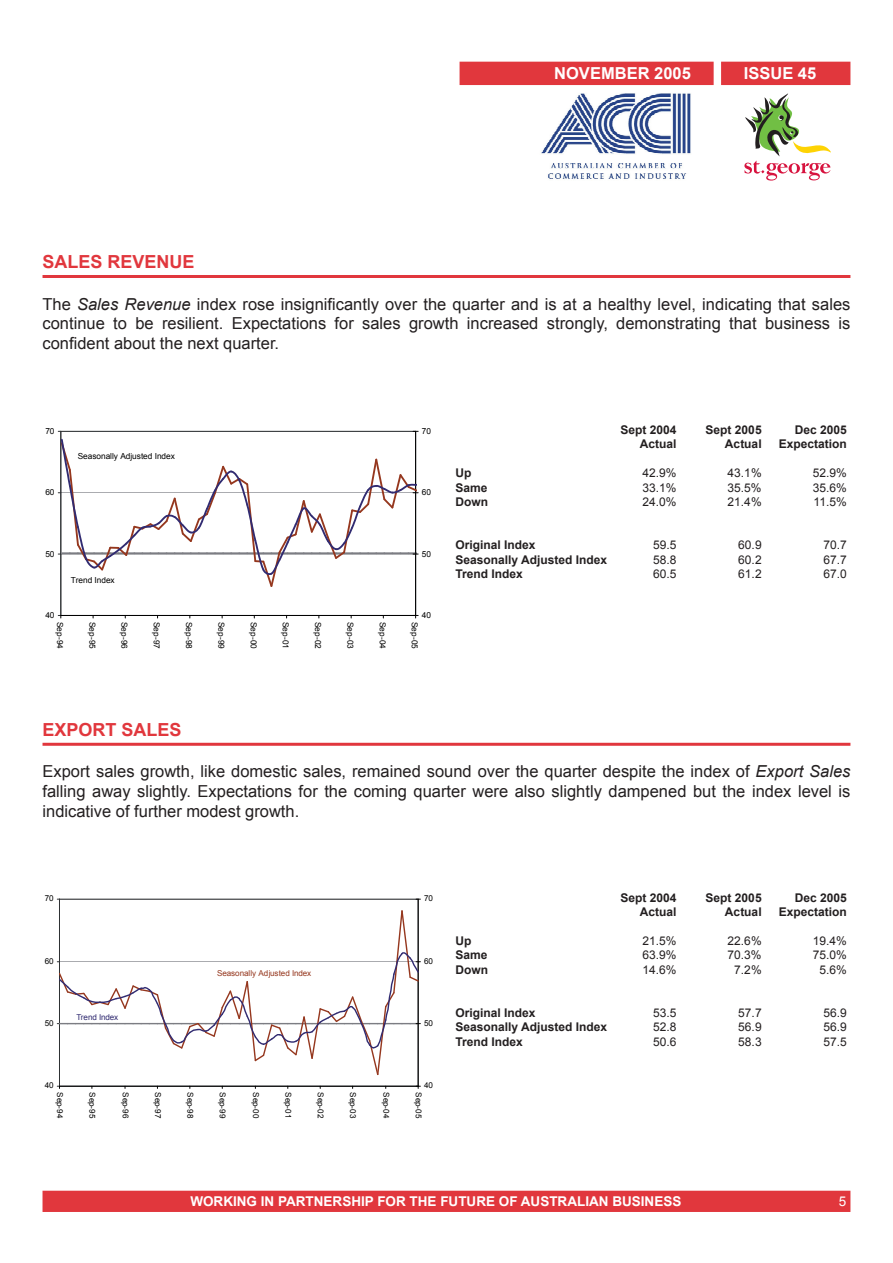
<style>
.page{position:relative;width:893px;height:1263px;background:#fff}
.page>*{position:absolute;margin:0;border:0;box-sizing:border-box;transform-origin:0 0}
.t1{font:700 18px "Arial";color:#e1373d}
.t2{font:16.5px/19.8px "Arial";color:#231f20;text-align:justify}
.t3{font:700 16.5px "Arial";color:#fff}
.t4{font:700 13.5px "Arial";color:#fff}
.t5{font:700 12px "Arial";color:#231f20}
.t6{font:12px "Arial";color:#231f20}
.t7{font:8.25px "Arial";letter-spacing:-.005em;color:#000}
.t8{font:8.1px "Arial";color:#000}
.t9{font:8.1px "Arial";letter-spacing:-.01em;color:#95371e}
.t10{font:8.1px "Arial";letter-spacing:-.03em;color:#312b71}
.s1{font-style:italic}
</style>
<div class="page">
<div style="left:43px;top:1191px;width:807px;height:20px;background:#e1373d"></div>
<div style="left:43px;top:1191px;width:807px;height:21px;border:2px solid #e1373d"></div>
<div style="left:722px;top:62px;width:128px;height:22px;background:#e1373d"></div>
<div style="left:721px;top:62px;width:129px;height:23px;border:2px solid #e1373d"></div>
<div style="left:460px;top:62px;width:253px;height:22px;background:#e1373d"></div>
<div style="left:460px;top:62px;width:254px;height:23px;border:2px solid #e1373d"></div>
<img style="left:541px;top:93px;width:150px;height:86px">
<svg style="left:744px;top:94px;width:87px;height:87px"></svg>
<hr style="left:43px;top:275px;width:807px;height:3px;background:#e1373d">
<hr style="left:43px;top:743px;width:807px;height:3px;background:#e1373d">
<hr style="left:61px;top:431px;width:355px;height:1px;background:#2e3133">
<hr style="left:61px;top:431px;width:1px;height:184px;background:#2e3133">
<hr style="left:61px;top:615px;width:355px;height:1px;background:#000">
<hr style="left:415px;top:431px;width:1px;height:184px;background:#000">
<svg style="left:58px;top:439px;width:360px;height:149px"></svg>
<hr style="left:59px;top:899px;width:359px;height:1px;background:#2e3133">
<hr style="left:59px;top:899px;width:1px;height:187px;background:#2e3133">
<hr style="left:59px;top:1086px;width:359px;height:1px;background:#000">
<hr style="left:418px;top:899px;width:1px;height:187px;background:#000">
<svg style="left:57px;top:909px;width:363px;height:167px"></svg>
<p class="t1" style="left:43px;top:250px;width:154px">SALES REVENUE</p>
<p class="t3" style="left:554px;top:63px;width:138px">NOVEMBER 2005</p>
<p class="t3" style="left:744px;top:63px;width:74px">ISSUE 45</p>
<p class="t2" style="left:43px;top:294px;width:809px">The <span class="s1">Sales Revenue</span> index rose insignificantly over the quarter and is at a healthy level, indicating that sales continue to be resilient. Expectations for sales growth increased strongly, demonstrating that business is confident about the next quarter.</p>
<p class="t7" style="left:45px;top:425px;width:11px">70</p>
<p class="t7" style="left:422px;top:425px;width:11px">70</p>
<p class="t7" style="left:78px;top:451px;width:99px">Seasonally Adjusted Index</p>
<p class="t7" style="left:45px;top:487px;width:11px">60</p>
<p class="t7" style="left:422px;top:487px;width:11px">60</p>
<p class="t7" style="left:45px;top:548px;width:11px">50</p>
<p class="t7" style="left:422px;top:548px;width:11px">50</p>
<p class="t7" style="left:71px;top:575px;width:46px">Trend Index</p>
<p class="t7" style="left:45px;top:610px;width:11px">40</p>
<p class="t7" style="left:422px;top:610px;width:11px">40</p>
<p class="t7" style="left:65px;top:622px;width:28px;rotate:90deg">Sep-94</p>
<p class="t7" style="left:98px;top:622px;width:28px;rotate:90deg">Sep-95</p>
<p class="t7" style="left:130px;top:622px;width:28px;rotate:90deg">Sep-96</p>
<p class="t7" style="left:162px;top:622px;width:28px;rotate:90deg">Sep-97</p>
<p class="t7" style="left:195px;top:622px;width:28px;rotate:90deg">Sep-98</p>
<p class="t7" style="left:227px;top:622px;width:28px;rotate:90deg">Sep-99</p>
<p class="t7" style="left:259px;top:622px;width:28px;rotate:90deg">Sep-00</p>
<p class="t7" style="left:291px;top:622px;width:24px;rotate:90deg">Sep-0</p>
<p class="t7" style="left:324px;top:622px;width:24px;rotate:90deg">Sep-0</p>
<p class="t7" style="left:356px;top:622px;width:28px;rotate:90deg">Sep-03</p>
<p class="t7" style="left:388px;top:622px;width:28px;rotate:90deg">Sep-04</p>
<p class="t7" style="left:420px;top:622px;width:28px;rotate:90deg">Sep-05</p>
<p class="t5" style="left:621px;top:422px;width:58px">Sept 2004</p>
<p class="t5" style="left:706px;top:422px;width:58px">Sept 2005</p>
<p class="t5" style="left:795px;top:422px;width:54px">Dec 2005</p>
<p class="t5" style="left:640px;top:436px;width:38px">Actual</p>
<p class="t5" style="left:725px;top:436px;width:38px">Actual</p>
<p class="t5" style="left:779px;top:436px;width:70px">Expectation</p>
<p class="t5" style="left:455px;top:465px;width:17px">Up</p>
<p class="t6" style="left:643px;top:465px;width:36px">42.9%</p>
<p class="t6" style="left:728px;top:465px;width:36px">43.1 %</p>
<p class="t6" style="left:813px;top:465px;width:36px">52.9%</p>
<p class="t5" style="left:455px;top:479px;width:34px">Same</p>
<p class="t6" style="left:643px;top:479px;width:36px">33.1 %</p>
<p class="t6" style="left:728px;top:479px;width:36px">35.5%</p>
<p class="t6" style="left:813px;top:479px;width:36px">35.6%</p>
<p class="t5" style="left:455px;top:494px;width:34px">Down</p>
<p class="t6" style="left:643px;top:494px;width:56px">24.0% 21</p>
<p class="t6" style="left:741px;top:494px;width:43px">.4% 11</p>
<p class="t6" style="left:826px;top:494px;width:22px">.5%</p>
<p class="t5" style="left:455px;top:537px;width:82px">Original Index</p>
<p class="t6" style="left:653px;top:537px;width:25px">59.5</p>
<p class="t6" style="left:738px;top:537px;width:25px">60.9</p>
<p class="t6" style="left:823px;top:537px;width:25px">70.7</p>
<p class="t5" style="left:455px;top:551px;width:153px">Seasonally Adjusted Index</p>
<p class="t6" style="left:653px;top:551px;width:25px">58.8</p>
<p class="t6" style="left:738px;top:551px;width:21px">60.2</p>
<p class="t6" style="left:823px;top:551px;width:25px">67.7</p>
<p class="t5" style="left:455px;top:566px;width:69px">Trend Index</p>
<p class="t6" style="left:653px;top:566px;width:25px">60.5</p>
<p class="t6" style="left:738px;top:566px;width:21px">61 .2</p>
<p class="t6" style="left:823px;top:566px;width:25px">67.0</p>
<p class="t1" style="left:43px;top:718px;width:141px">EXPORT SALES</p>
<p class="t2" style="left:43px;top:762px;width:809px">Export sales growth, like domestic sales, remained sound over the quarter despite the index of <span class="s1">Export Sales </span>falling away slightly. Expectations for the coming quarter were also slightly dampened but the index level is indicative of further modest growth.</p>
<p class="t8" style="left:45px;top:893px;width:10px">70</p>
<p class="t8" style="left:424px;top:893px;width:10px">70</p>
<p class="t8" style="left:45px;top:956px;width:10px">60</p>
<p class="t8" style="left:424px;top:956px;width:10px">60</p>
<p class="t9" style="left:217px;top:968px;width:96px">Seasonally Adjusted Index</p>
<p class="t8" style="left:45px;top:1017px;width:10px">50</p>
<p class="t10" style="left:76px;top:1012px;width:43px">Trend Index</p>
<p class="t8" style="left:424px;top:1017px;width:10px">50</p>
<p class="t8" style="left:45px;top:1080px;width:10px">40</p>
<p class="t8" style="left:424px;top:1080px;width:10px">40</p>
<p class="t8" style="left:65px;top:1092px;width:28px;rotate:90deg">Sep-94</p>
<p class="t8" style="left:98px;top:1092px;width:28px;rotate:90deg">Sep-95</p>
<p class="t8" style="left:131px;top:1092px;width:28px;rotate:90deg">Sep-96</p>
<p class="t8" style="left:163px;top:1092px;width:28px;rotate:90deg">Sep-97</p>
<p class="t8" style="left:196px;top:1092px;width:28px;rotate:90deg">Sep-98</p>
<p class="t8" style="left:228px;top:1092px;width:28px;rotate:90deg">Sep-99</p>
<p class="t8" style="left:261px;top:1092px;width:28px;rotate:90deg">Sep-00</p>
<p class="t8" style="left:294px;top:1092px;width:23px;rotate:90deg">Sep-0</p>
<p class="t8" style="left:326px;top:1092px;width:23px;rotate:90deg">Sep-0</p>
<p class="t8" style="left:358px;top:1092px;width:28px;rotate:90deg">Sep-03</p>
<p class="t8" style="left:392px;top:1092px;width:28px;rotate:90deg">Sep-04</p>
<p class="t8" style="left:424px;top:1092px;width:28px;rotate:90deg">Sep-05</p>
<p class="t5" style="left:621px;top:890px;width:58px">Sept 2004</p>
<p class="t5" style="left:706px;top:890px;width:58px">Sept 2005</p>
<p class="t5" style="left:795px;top:890px;width:54px">Dec 2005</p>
<p class="t5" style="left:640px;top:904px;width:38px">Actual</p>
<p class="t5" style="left:725px;top:904px;width:38px">Actual</p>
<p class="t5" style="left:779px;top:904px;width:70px">Expectation</p>
<p class="t5" style="left:455px;top:933px;width:17px">Up</p>
<p class="t6" style="left:643px;top:933px;width:57px">21 .5% 22</p>
<p class="t6" style="left:741px;top:933px;width:50px">.6% 1</p>
<p class="t6" style="left:819px;top:933px;width:29px">9.4%</p>
<p class="t5" style="left:455px;top:947px;width:34px">Same</p>
<p class="t6" style="left:643px;top:947px;width:36px">63.9%</p>
<p class="t6" style="left:728px;top:947px;width:36px">70.3%</p>
<p class="t6" style="left:813px;top:947px;width:36px">75.0%</p>
<p class="t5" style="left:455px;top:962px;width:34px">Down</p>
<p class="t6" style="left:643px;top:962px;width:36px">1 4.6%</p>
<p class="t6" style="left:734px;top:962px;width:29px">7.2%</p>
<p class="t6" style="left:819px;top:962px;width:29px">5.6%</p>
<p class="t5" style="left:455px;top:1005px;width:82px">Original Index</p>
<p class="t6" style="left:653px;top:1005px;width:25px">53.5</p>
<p class="t6" style="left:738px;top:1005px;width:25px">57.7</p>
<p class="t6" style="left:823px;top:1005px;width:25px">56.9</p>
<p class="t5" style="left:455px;top:1019px;width:153px">Seasonally Adjusted Index</p>
<p class="t6" style="left:653px;top:1019px;width:25px">52.8</p>
<p class="t6" style="left:738px;top:1019px;width:25px">56.9</p>
<p class="t6" style="left:823px;top:1019px;width:25px">56.9</p>
<p class="t5" style="left:455px;top:1034px;width:69px">Trend Index</p>
<p class="t6" style="left:653px;top:1034px;width:25px">50.6</p>
<p class="t6" style="left:738px;top:1034px;width:25px">58.3</p>
<p class="t6" style="left:823px;top:1034px;width:25px">57.5</p>
<p class="t4" style="left:190px;top:1192px;width:492px">WORKING IN PARTNERSHIP FOR THE FUTURE OF AUSTRALIAN BUSINESS</p>
</div>
